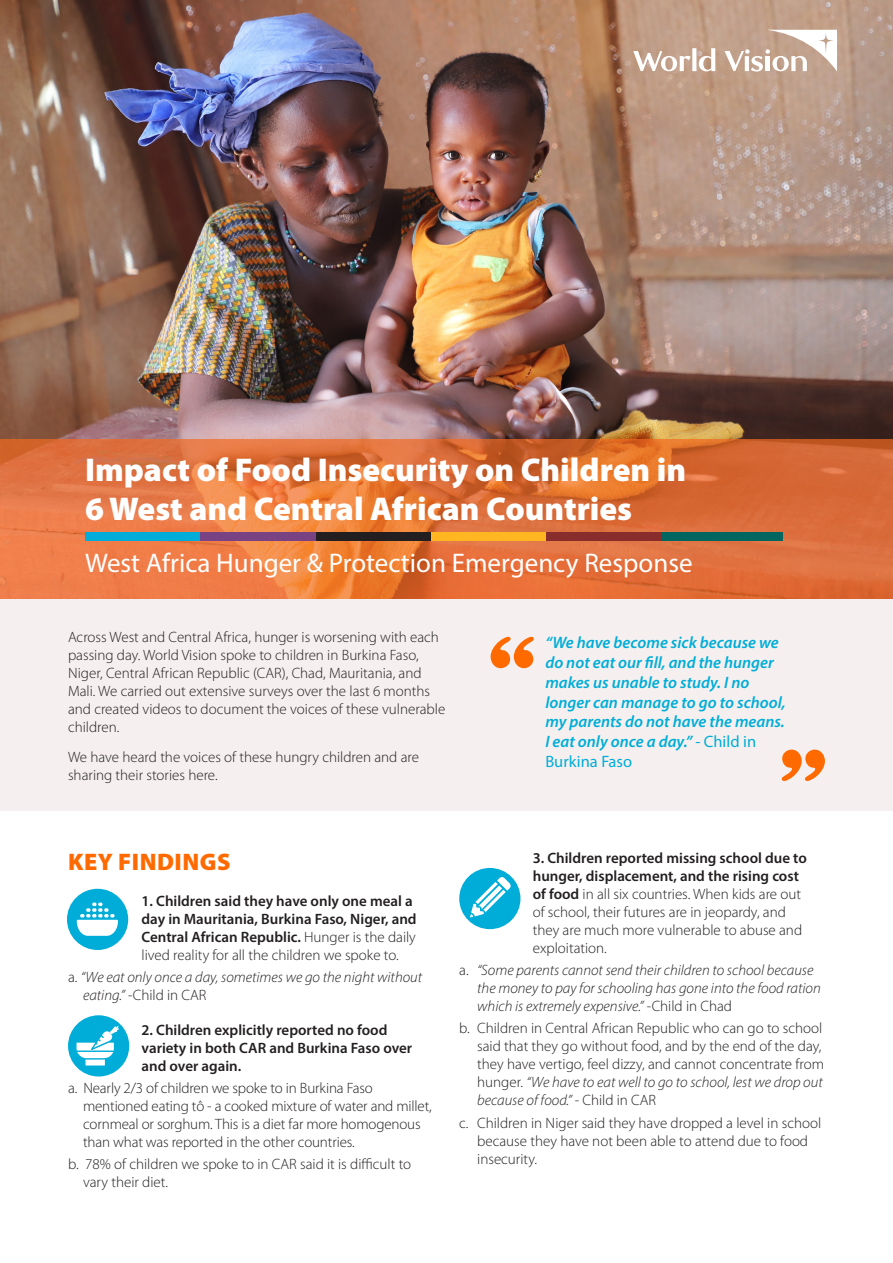
<style>
.page{position:relative;width:893px;height:1263px;background:#fff}
.page>*{position:absolute;margin:0;border:0;box-sizing:border-box;transform-origin:0 0}
.t1{font:900 33px/39.6px "Myriad Pro";color:#fff}
.t2{font:27px "Myriad Pro";color:#fff}
.t3{font:900 24px "Myriad Pro";letter-spacing:.02em;color:#ff6a00}
.t4{font:italic 600 16.5px/19.8px "Myriad Pro";color:#00add8}
.t5{font:300 15px/18px "Myriad Pro";color:#231f20}
.t6{font:600 15px/18px "Myriad Pro";color:#231f20}
.t7{font:italic 300 15px/18px "Myriad Pro";color:#231f20}
.s1{font-weight:400;font-style:normal}
.s2{font-weight:300}
.s3{font-style:normal}
.s4{font-weight:600}
.s5{font-style:italic}
</style>
<div class="page">
<div style="left:68px;top:1015px;width:61px;height:61px;background:#00add8;border-radius:50%"></div>
<div style="left:0;top:600px;width:893px;height:211px;background:#f5f0ef"></div>
<img style="left:0;top:0;width:893px;height:439px">
<svg style="left:0;top:439px;width:893px;height:159px;background:#e1723b"></svg>
<div style="left:85px;top:532px;width:121px;height:8px;background:#00add8"></div>
<div style="left:200px;top:532px;width:121px;height:8px;background:#794282"></div>
<div style="left:316px;top:532px;width:120px;height:8px;background:#231f20"></div>
<div style="left:431px;top:532px;width:121px;height:8px;background:#ffb620"></div>
<div style="left:546px;top:532px;width:121px;height:8px;background:#882d2b"></div>
<div style="left:662px;top:532px;width:120px;height:8px;background:#00665f"></div>
<svg style="left:491px;top:637px;width:43px;height:31px"></svg>
<svg style="left:782px;top:750px;width:43px;height:31px"></svg>
<svg style="left:633px;top:30px;width:203px;height:41px"></svg>
<div style="left:67px;top:889px;width:61px;height:61px;background:#00add8;border-radius:50%"></div>
<div style="left:459px;top:868px;width:61px;height:61px;background:#00add8;border-radius:50%"></div>
<svg style="left:77px;top:902px;width:41px;height:34px"></svg>
<svg style="left:470px;top:877px;width:41px;height:40px"></svg>
<svg style="left:77px;top:1026px;width:42px;height:39px"></svg>
<p class="t1" style="left:85px;top:449px;width:603px">Impact of Food Insecurity on Children in<br>6 West and Central African Countries</p>
<p class="t2" style="left:85px;top:546px;width:609px">West Africa Hunger &amp; Protection Emergency Response</p>
<p class="t5" style="left:68px;top:627px;width:379px">Across West and Central Africa, hunger is worsening with each passing day. World Vision spoke to children in Burkina Faso, Niger, Central African Republic (CAR), Chad, Mauritania, and Mali. We carried out extensive surveys over the last 6 months and created videos to document the voices of these vulnerable children.</p>
<p class="t5" style="left:68px;top:748px;width:353px">We have heard the voices of these hungry children and are sharing their stories here.</p>
<p class="t4" style="left:545px;top:632px;width:242px">“We have become sick because we do not eat our fill, and the hunger makes us unable to study. I no longer can manage to go to school, my parents do not have the means.<br>I eat only once a day.” <span class="s1">- Child in<br>Burkina Faso</span></p>
<p class="t3" style="left:68px;top:845px;width:164px">KEY FINDINGS</p>
<p class="t6" style="left:142px;top:891px;width:277px">1. Children said they have only one meal a day in Mauritania, Burkina Faso, Niger, and Central African Republic. <span class="s2">Hunger is the daily lived reality for all the children we spoke to.</span></p>
<p class="t7" style="left:83px;top:968px;width:341px;text-indent:-15px"><span class="s3">a.</span> “We eat only once a day, sometimes we go the night without eating.” <span class="s3">-Child in CAR</span></p>
<p class="t6" style="left:142px;top:1020px;width:272px">2. Children explicitly reported no food variety in both CAR and Burkina Faso over and over again.</p>
<p class="t5" style="left:83px;top:1079px;width:350px;text-indent:-15px">a. Nearly 2/3 of children we spoke to in Burkina Faso mentioned eating tô - a cooked mixture of water and millet, cornmeal or sorghum. This is a diet far more homogenous than what was reported in the other countries.</p>
<p class="t5" style="left:83px;top:1155px;width:330px;text-indent:-15px">b. 78% of children we spoke to in CAR said it is difficult to vary their diet.</p>
<p class="t5" style="left:533px;top:849px;width:276px"><span class="s4">3. Children reported missing school due to hunger, displacement, and the rising cost of food</span> in all six countries. When kids are out of school, their futures are in jeopardy, and they are much more vulnerable to abuse and exploitation.</p>
<p class="t7" style="left:477px;top:961px;width:345px;text-indent:-18px"><span class="s3">a.</span> “Some parents cannot send their children to school because the money to pay for schooling has gone into the food ration which is extremely expensive.” <span class="s3">-Child in Chad</span></p>
<p class="t5" style="left:477px;top:1019px;width:348px;text-indent:-18px">b. Children in Central African Republic who can go to school said that they go without food, and by the end of the day, they have vertigo, feel dizzy, and cannot concentrate from hunger. <span class="s5">“We have to eat well to go to school, lest we drop out because of food.”</span> - Child in CAR</p>
<p class="t5" style="left:477px;top:1113px;width:345px;text-indent:-18px">c. Children in Niger said they have dropped a level in school because they have not been able to attend due to food insecurity.</p>
</div>
